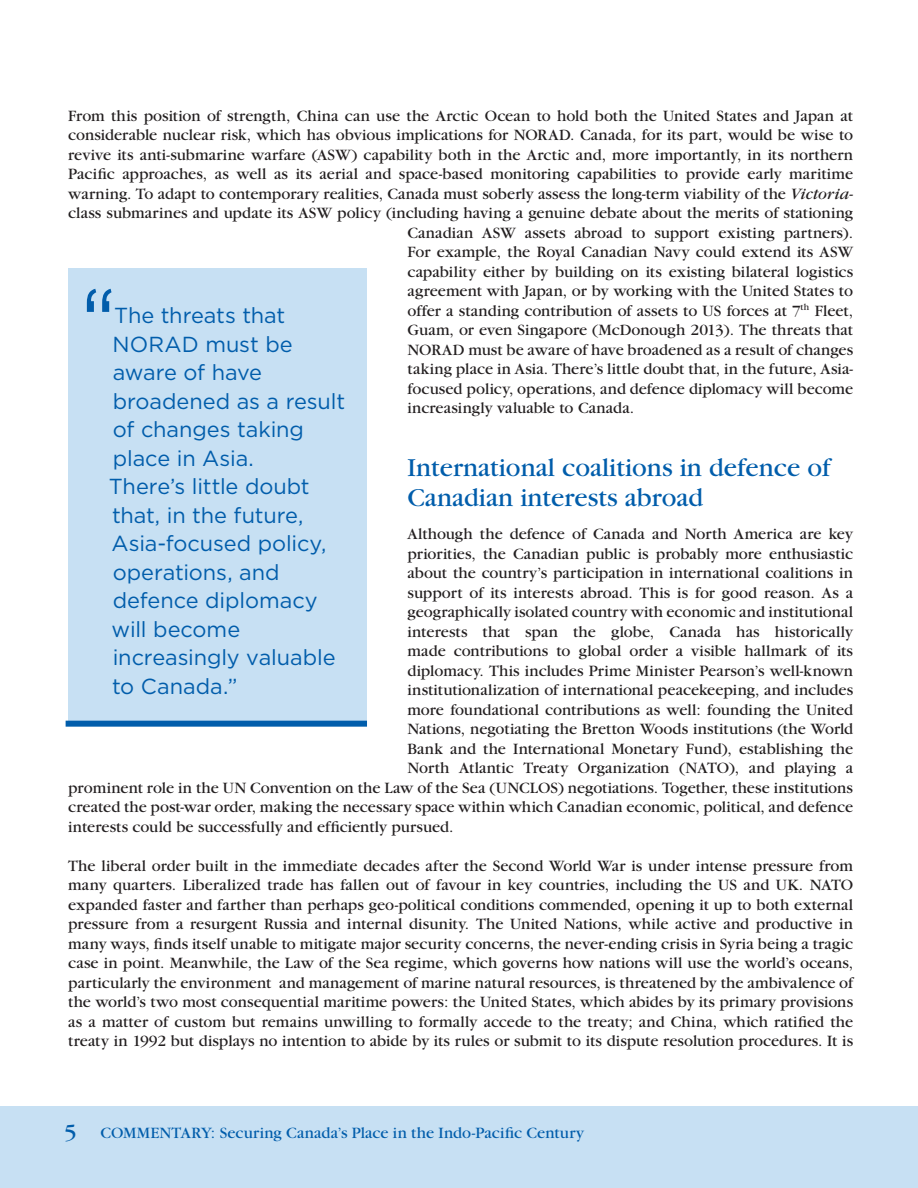
<style>
.page{position:relative;width:918px;height:1188px;background:#fff}
.page>*{position:absolute;margin:0;border:0;box-sizing:border-box;transform-origin:0 0}
.t1{font:102px "Gotham";color:#015dab;scale:.75 1}
.t2{font:27px/30px "Garamond";color:#015dab}
.t3{font:21.75px/28.5px "Gotham";letter-spacing:-.005em;color:#015dab}
.t4{font:16.5px/19.5px "Garamond";color:#231f20;text-align:justify}
.t5{font:16.5px "Garamond";letter-spacing:.01em;color:#015dab}
.s1{font-style:italic}
.s2{font-size:24px}
</style>
<div class="page">
<div style="left:0;top:1106px;width:918px;height:82px;background:#c7e0f3"></div>
<div style="left:68px;top:269px;width:298px;height:454px;background:#c7e0f3"></div>
<div style="left:66px;top:721px;width:301px;height:6px;background:#015dab"></div>
<p class="t4" style="left:68px;top:106px;width:786px">From this position of strength, China can use the Arctic Ocean to hold both the United States and Japan at</p>
<p class="t4" style="left:68px;top:125px;width:787px">considerable nuclear risk, which has obvious implications for NORAD. Canada, for its part, would be wise to</p>
<p class="t4" style="left:68px;top:145px;width:786px">revive its anti-submarine warfare (ASW) capability both in the Arctic and, more importantly, in its northern</p>
<p class="t4" style="left:68px;top:164px;width:786px">Pacific approaches, as well as its aerial and space-based monitoring capabilities to provide early maritime</p>
<p class="t4" style="left:68px;top:184px;width:786px">warning. To adapt to contemporary realities, Canada must soberly assess the long-term viability of the <span class="s1">Victoria</span>-</p>
<p class="t4" style="left:68px;top:203px;width:787px">class submarines and update its ASW policy (including having a genuine debate about the merits of stationing</p>
<p class="t4" style="left:408px;top:223px;width:447px">Canadian ASW assets abroad to support existing partners).</p>
<p class="t4" style="left:408px;top:242px;width:447px">For example, the Royal Canadian Navy could extend its ASW</p>
<p class="t4" style="left:408px;top:262px;width:447px">capability either by building on its existing bilateral logistics</p>
<p class="t4" style="left:408px;top:281px;width:447px">agreement with Japan, or by working with the United States to</p>
<p class="t4" style="left:408px;top:301px;width:447px">offer a standing contribution of assets to US forces at 7<sup>th</sup> Fleet,</p>
<p class="t4" style="left:408px;top:320px;width:447px">Guam, or even Singapore (McDonough 2013). The threats that</p>
<p class="t4" style="left:408px;top:340px;width:447px">NORAD must be aware of have broadened as a result of changes</p>
<p class="t4" style="left:408px;top:359px;width:447px">taking place in Asia. There’s little doubt that, in the future, Asia-</p>
<p class="t4" style="left:408px;top:379px;width:447px">focused policy, operations, and defence diplomacy will become</p>
<p class="t4" style="left:408px;top:398px;width:228px">increasingly valuable to Canada.</p>
<h1 class="t1" style="left:81px;top:259px;width:47px">“</h1>
<p class="t3" style="left:109px;top:301px;width:238px">The threats that<br>NORAD must be aware of have broadened as a result of changes taking place in Asia.<br>There’s little doubt that, in the future,<br>Asia-focused policy, operations, and defence diplomacy will become increasingly valuable to Canada.”</p>
<h2 class="t2" style="left:408px;top:453px;width:425px">International coalitions in defence of<br>Canadian interests abroad</h2>
<p class="t4" style="left:408px;top:524px;width:447px">Although the defence of Canada and North America are key</p>
<p class="t4" style="left:408px;top:544px;width:447px">priorities, the Canadian public is probably more enthusiastic</p>
<p class="t4" style="left:408px;top:563px;width:447px">about the country’s participation in international coalitions in</p>
<p class="t4" style="left:408px;top:583px;width:447px">support of its interests abroad. This is for good reason. As a</p>
<p class="t4" style="left:408px;top:602px;width:447px">geographically isolated country with economic and institutional</p>
<p class="t4" style="left:408px;top:622px;width:447px">interests that span the globe, Canada has historically</p>
<p class="t4" style="left:408px;top:641px;width:447px">made contributions to global order a visible hallmark of its</p>
<p class="t4" style="left:408px;top:661px;width:447px">diplomacy. This includes Prime Minister Pearson’s well-known</p>
<p class="t4" style="left:408px;top:680px;width:447px">institutionalization of international peacekeeping, and includes</p>
<p class="t4" style="left:408px;top:700px;width:447px">more foundational contributions as well: founding the United</p>
<p class="t4" style="left:408px;top:719px;width:447px">Nations, negotiating the Bretton Woods institutions (the World</p>
<p class="t4" style="left:408px;top:739px;width:447px">Bank and the International Monetary Fund), establishing the</p>
<p class="t4" style="left:408px;top:758px;width:447px">North Atlantic Treaty Organization (NATO), and playing a</p>
<p class="t4" style="left:68px;top:778px;width:786px">prominent role in the UN Convention on the Law of the Sea (UNCLOS) negotiations. Together, these institutions</p>
<p class="t4" style="left:68px;top:797px;width:786px">created the post-war order, making the necessary space within which Canadian economic, political, and defence</p>
<p class="t4" style="left:68px;top:817px;width:387px">interests could be successfully and efficiently pursued.</p>
<p class="t4" style="left:68px;top:856px;width:787px">The liberal order built in the immediate decades after the Second World War is under intense pressure from many quarters. Liberalized trade has fallen out of favour in key countries, including the US and UK. NATO expanded faster and farther than perhaps geo-political conditions commended, opening it up to both external pressure from a resurgent Russia and internal disunity. The United Nations, while active and productive in many ways, finds itself unable to mitigate major security concerns, the never-ending crisis in Syria being a tragic case in point. Meanwhile, the Law of the Sea regime, which governs how nations will use the world’s oceans, particularly the environment and management of marine natural resources, is threatened by the ambivalence of the world’s two most consequential maritime powers: the United States, which abides by its primary provisions as a matter of custom but remains unwilling to formally accede to the treaty; and China, which ratified the treaty in 1992 but displays no intention to abide by its rules or submit to its dispute resolution procedures. It is</p>
<p class="t5" style="left:64px;top:1125px;width:522px"><span class="s2">5</span> Commentary: Securing Canada’s Place in the Indo-Pacific Century</p>
</div>
